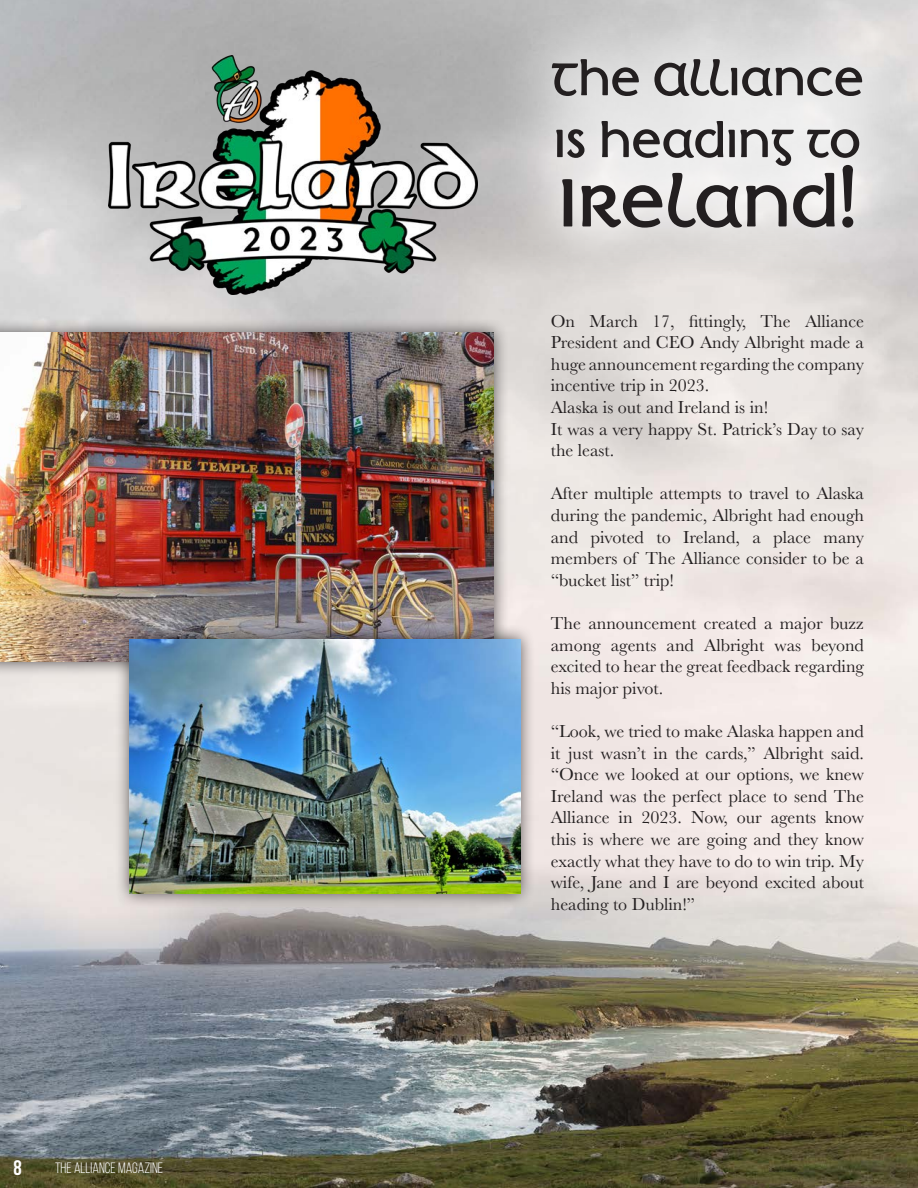
<style>
.page{position:relative;width:918px;height:1188px;background:#fff}
.page>*{position:absolute;margin:0;border:0;box-sizing:border-box;transform-origin:0 0}
.t1{font:76.5px "Irish Penny";color:#231f20}
.t2{font:51.6px/61.8px "Irish Penny";color:#231f20}
.t3{font:700 21px "Bebas Neue";color:#fff}
.t4{font:18px/21.6px "Baskerville";color:#231f20;text-align:justify}
.t5{font:15px "Bebas Neue";color:#fff}
</style>
<div class="page">
<img style="left:0;top:0;width:918px;height:1188px">
<div style="left:0;top:317px;width:509px;height:360px;background:#231f20;opacity:.75"></div>
<img style="left:0;top:333px;width:494px;height:329px">
<img style="left:109px;top:55px;width:369px;height:240px">
<div style="left:485px;top:0;width:433px;height:296px;background:#fff;opacity:.75"></div>
<div style="left:114px;top:624px;width:422px;height:285px;background:#231f20;opacity:.75"></div>
<img style="left:130px;top:639px;width:390px;height:254px">
<p class="t3" style="left:14px;top:1156px;width:10px">8</p>
<p class="t5" style="left:55px;top:1159px;width:110px">THE ALLIANCE MAGAZINE</p>
<p class="t2" style="left:551px;top:46px;width:315px">The Alliance is heading to</p>
<p class="t1" style="left:558px;top:151px;width:301px">Ireland!</p>
<p class="t4" style="left:551px;top:310px;width:315px">On March 17, fittingly, The Alliance President and CEO Andy Albright made a huge announcement regarding the company incentive trip in 2023.</p>
<p class="t4" style="left:551px;top:397px;width:219px">Alaska is out and Ireland is in!</p>
<p class="t4" style="left:551px;top:418px;width:315px">It was a very happy St. Patrick’s Day to say the least.</p>
<p class="t4" style="left:551px;top:483px;width:315px">After multiple attempts to travel to Alaska during the pandemic, Albright had enough and pivoted to Ireland, a place many members of The Alliance consider to be a “bucket list” trip!</p>
<p class="t4" style="left:551px;top:613px;width:315px">The announcement created a major buzz among agents and Albright was beyond excited to hear the great feedback regarding his major pivot.</p>
<p class="t4" style="left:551px;top:721px;width:315px">“Look, we tried to make Alaska happen and it just wasn’t in the cards,” Albright said. “Once we looked at our options, we knew Ireland was the perfect place to send The Alliance in 2023. Now, our agents know this is where we are going and they know exactly what they have to do to win trip. My wife, Jane and I are beyond excited about heading to Dublin!”</p>
</div>
